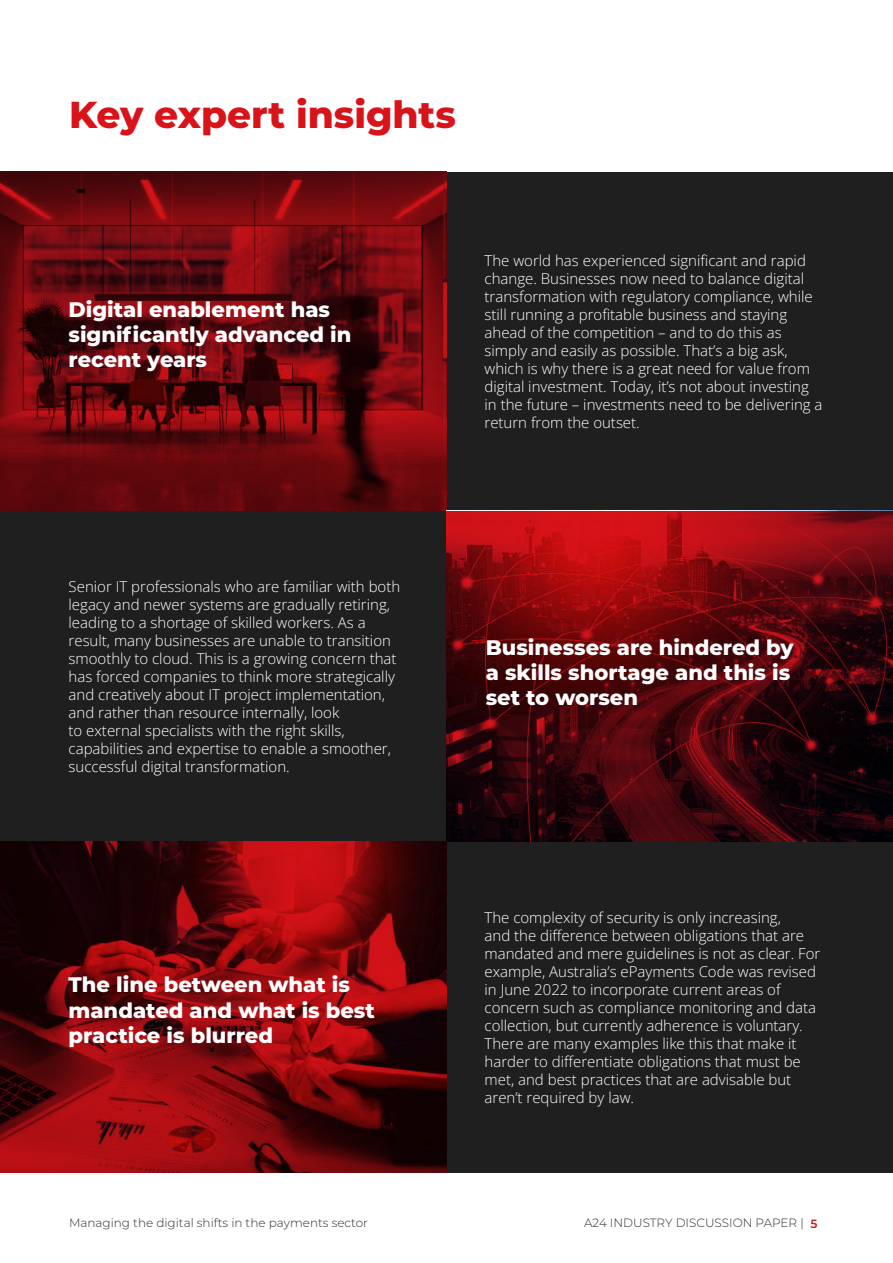
<style>
.page{position:relative;width:893px;height:1263px;background:#fff}
.page>*{position:absolute;margin:0;border:0;box-sizing:border-box;transform-origin:0 0}
.t1{font:800 37.5px "Montserrat";color:#d81319}
.t2{font:800 21px/25.2px "Montserrat";color:#fff}
.t3{font:15px/18px "Open Sans";color:#fff}
.t4{font:300 12px "Montserrat";color:#2d2d2d}
.s1{font-weight:600;color:#d9121a}
</style>
<div class="page">
<div style="left:0;top:172px;width:893px;height:1001px;background:#1f1f1f"></div>
<svg style="left:0;top:172px;width:446px;height:339px"></svg>
<svg style="left:446px;top:511px;width:447px;height:330px"></svg>
<svg style="left:0;top:841px;width:446px;height:331px"></svg>
<h1 class="t1" style="left:69px;top:87px;width:388px">Key expert insights</h1>
<h2 class="t2" style="left:69px;top:295px;width:284px">Digital enablement has significantly advanced in recent years</h2>
<p class="t3" style="left:485px;top:251px;width:339px">The world has experienced significant and rapid change. Businesses now need to balance digital transformation with regulatory compliance, while still running a profitable business and staying ahead of the competition – and to do this as simply and easily as possible. That’s a big ask, which is why there is a great need for value from digital investment. Today, it’s not about investing in the future – investments need to be delivering a return from the outset.</p>
<p class="t3" style="left:69px;top:577px;width:333px">Senior IT professionals who are familiar with both legacy and newer systems are gradually retiring, leading to a shortage of skilled workers. As a result, many businesses are unable to transition smoothly to cloud. This is a growing concern that has forced companies to think more strategically and creatively about IT project implementation, and rather than resource internally, look<br>to external specialists with the right skills, capabilities and expertise to enable a smoother, successful digital transformation.</p>
<h2 class="t2" style="left:69px;top:971px;width:308px">The line between what is mandated and what is best practice is blurred</h2>
<h2 class="t2" style="left:486px;top:634px;width:309px">Businesses are hindered by a skills shortage and this is set to worsen</h2>
<p class="t3" style="left:485px;top:908px;width:337px">The complexity of security is only increasing,<br>and the difference between obligations that are mandated and mere guidelines is not as clear. For example, Australia’s ePayments Code was revised in June 2022 to incorporate current areas of concern such as compliance monitoring and data collection, but currently adherence is voluntary.<br>There are many examples like this that make it harder to differentiate obligations that must be met, and best practices that are advisable but aren’t required by law.</p>
<p class="t4" style="left:69px;top:1215px;width:300px">Managing the digital shifts in the payments sector</p>
<p class="t4" style="left:584px;top:1215px;width:235px">A24 INDUSTRY DISCUSSION PAPER | <span class="s1">5</span></p>
</div>
